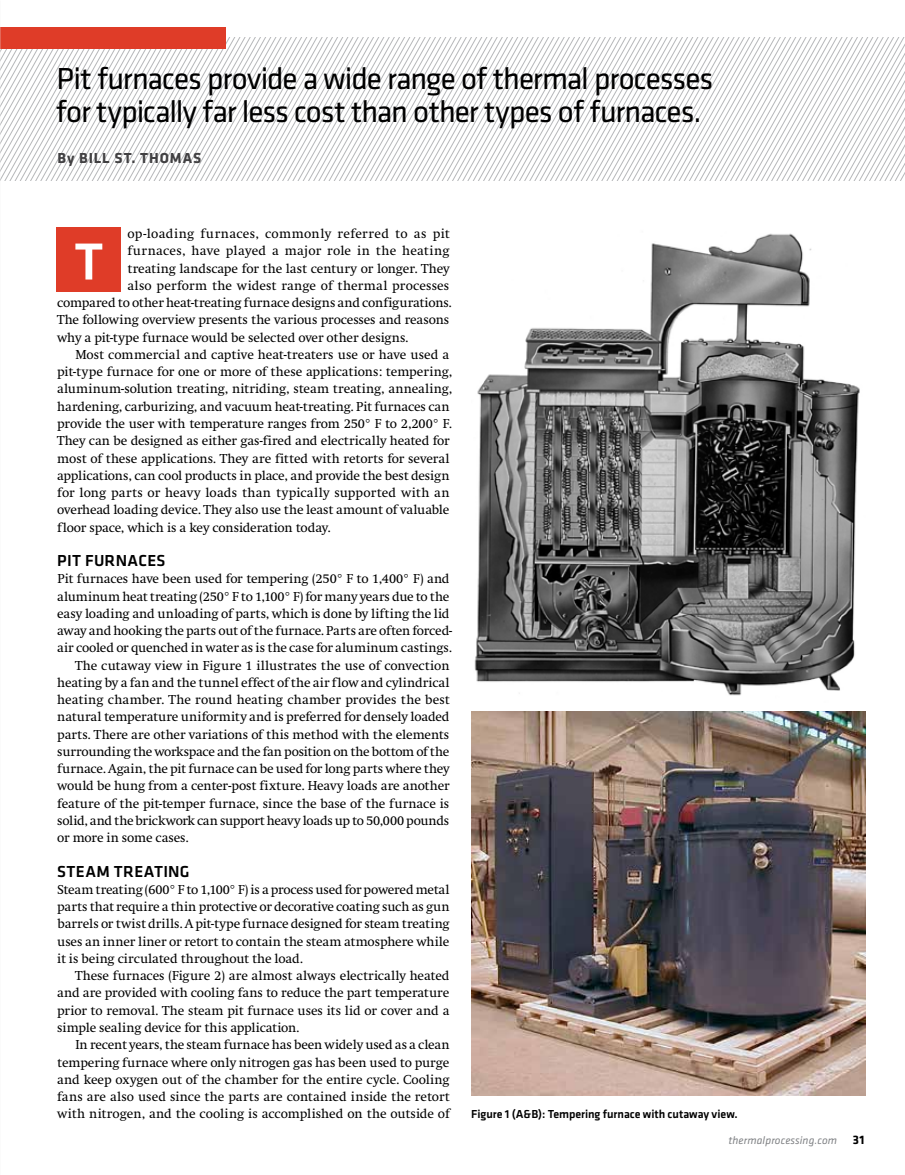
<style>
.page{position:relative;width:905px;height:1175px;background:#fff}
.page>*{position:absolute;margin:0;border:0;box-sizing:border-box;transform-origin:0 0}
.t1{font:500 54px "Klavika Basic";color:#fff}
.t2{font:31.5px/33px "Klavika Basic";letter-spacing:-.03em;color:#000}
.t3{font:500 16.5px "Klavika Basic";letter-spacing:.025em;color:#000}
.t4{font:700 15px "Klavika Basic";letter-spacing:.065em;color:#414042}
.t5{font:13.5px/17.2px "Swift";letter-spacing:-.005em;color:#000;text-align:justify}
.t6{font:13.5px "Swift";letter-spacing:-.025em;color:#000}
.t7{font:13.5px "Swift";letter-spacing:.025em;color:#000}
.t8{font:13.5px "Swift";letter-spacing:.02em;color:#000}
.t9{font:500 12px "Klavika Basic";letter-spacing:-.005em;color:#000}
.t10{font:italic 11.25px "Klavika Basic";letter-spacing:.01em;color:#808285}
.s1{font-weight:700;font-style:normal;font-size:12.75px;color:#000}
</style>
<div class="page">
<svg style="left:1px;top:38px;width:903px;height:142px"></svg>
<div style="left:0;top:27px;width:225px;height:21px;background:#df3c28"></div>
<img style="left:0;top:0;width:1px;height:1174px">
<div style="left:57px;top:227px;width:64px;height:64px;background:#df3c28"></div>
<img style="left:474px;top:233px;width:386px;height:463px">
<img style="left:471px;top:711px;width:394px;height:384px">
<h2 class="t2" style="left:56px;top:61px;width:659px">Pit furnaces provide a wide range of thermal processes for typically far less cost than other types of furnaces.</h2>
<p class="t4" style="left:58px;top:147px;width:145px">By BILL ST. THOMAS</p>
<p class="t7" style="left:127px;top:226px;width:324px">op-loading furnaces, commonly referred to as pit</p>
<p class="t8" style="left:128px;top:244px;width:324px">furnaces, have played a major role in the heating</p>
<p class="t5" style="left:128px;top:260px;width:324px">treating landscape for the last century or longer. They</p>
<p class="t5" style="left:127px;top:277px;width:323px">also perform the widest range of thermal processes</p>
<p class="t5" style="left:57px;top:294px;width:396px">compared to other heat-treating furnace designs and configurations.</p>
<p class="t5" style="left:57px;top:312px;width:394px">The following overview presents the various processes and reasons</p>
<p class="t5" style="left:57px;top:329px;width:353px">why a pit-type furnace would be selected over other designs.</p>
<p class="t5" style="left:75px;top:346px;width:375px">Most commercial and captive heat-treaters use or have used a</p>
<p class="t5" style="left:57px;top:363px;width:396px">pit-type furnace for one or more of these applications: tempering,</p>
<p class="t5" style="left:57px;top:381px;width:396px">aluminum-solution treating, nitriding, steam treating, annealing,</p>
<p class="t5" style="left:57px;top:398px;width:394px">hardening, carburizing, and vacuum heat-treating. Pit furnaces can</p>
<p class="t5" style="left:57px;top:415px;width:396px">provide the user with temperature ranges from 250° F to 2,200° F.</p>
<p class="t5" style="left:57px;top:432px;width:394px">They can be designed as either gas-fired and electrically heated for</p>
<p class="t5" style="left:57px;top:450px;width:394px">most of these applications. They are fitted with retorts for several</p>
<p class="t5" style="left:57px;top:467px;width:394px">applications, can cool products in place, and provide the best design</p>
<p class="t5" style="left:57px;top:484px;width:394px">for long parts or heavy loads than typically supported with an</p>
<p class="t5" style="left:57px;top:501px;width:393px">overhead loading device. They also use the least amount of valuable</p>
<p class="t5" style="left:57px;top:519px;width:275px">floor space, which is a key consideration today.</p>
<p class="t3" style="left:57px;top:549px;width:110px">PIT FURNACES</p>
<p class="t5" style="left:57px;top:570px;width:394px">Pit furnaces have been used for tempering (250° F to 1,400° F) and</p>
<p class="t5" style="left:57px;top:588px;width:393px">aluminum heat treating (250° F to 1,100° F) for many years due to the</p>
<p class="t5" style="left:57px;top:605px;width:394px">easy loading and unloading of parts, which is done by lifting the lid</p>
<p class="t5" style="left:57px;top:622px;width:396px">away and hooking the parts out of the furnace. Parts are often forced-</p>
<p class="t5" style="left:57px;top:639px;width:396px">air cooled or quenched in water as is the case for aluminum castings.</p>
<p class="t5" style="left:75px;top:657px;width:376px">The cutaway view in Figure 1 illustrates the use of convection</p>
<p class="t5" style="left:57px;top:674px;width:394px">heating by a fan and the tunnel effect of the air flow and cylindrical</p>
<p class="t5" style="left:57px;top:691px;width:394px">heating chamber. The round heating chamber provides the best</p>
<p class="t5" style="left:57px;top:708px;width:394px">natural temperature uniformity and is preferred for densely loaded</p>
<p class="t5" style="left:57px;top:726px;width:393px">parts. There are other variations of this method with the elements</p>
<p class="t5" style="left:57px;top:743px;width:393px">surrounding the workspace and the fan position on the bottom of the</p>
<p class="t5" style="left:57px;top:760px;width:394px">furnace. Again, the pit furnace can be used for long parts where they</p>
<p class="t5" style="left:57px;top:777px;width:394px">would be hung from a center-post fixture. Heavy loads are another</p>
<p class="t5" style="left:57px;top:795px;width:393px">feature of the pit-temper furnace, since the base of the furnace is</p>
<p class="t6" style="left:57px;top:813px;width:393px">solid, and the brickwork can support heavy loads up to 50,000 pounds</p>
<p class="t5" style="left:57px;top:829px;width:133px">or more in some cases.</p>
<p class="t3" style="left:57px;top:860px;width:134px">STEAM TREATING</p>
<p class="t5" style="left:57px;top:881px;width:394px">Steam treating (600° F to 1,100° F) is a process used for powered metal parts that require a thin protective or decorative coating such as gun barrels or twist drills. A pit-type furnace designed for steam treating uses an inner liner or retort to contain the steam atmosphere while it is being circulated throughout the load.</p>
<p class="t5" style="left:57px;top:967px;width:394px;text-indent:18px">These furnaces (Figure 2) are almost always electrically heated and are provided with cooling fans to reduce the part temperature prior to removal. The steam pit furnace uses its lid or cover and a simple sealing device for this application.</p>
<p class="t5" style="left:57px;top:1036px;width:394px;text-indent:18px">In recent years, the steam furnace has been widely used as a clean tempering furnace where only nitrogen gas has been used to purge and keep oxygen out of the chamber for the entire cycle. Cooling fans are also used since the parts are contained inside the retort with nitrogen, and the cooling is accomplished on the outside of</p>
<h1 class="t1" style="left:74px;top:225px;width:31px">T</h1>
<p class="t9" style="left:471px;top:1105px;width:268px">Figure 1 (A&amp;B): Tempering furnace with cutaway view.</p>
<p class="t10" style="left:728px;top:1133px;width:137px">thermalprocessing.com <span class="s1">31</span></p>
</div>
